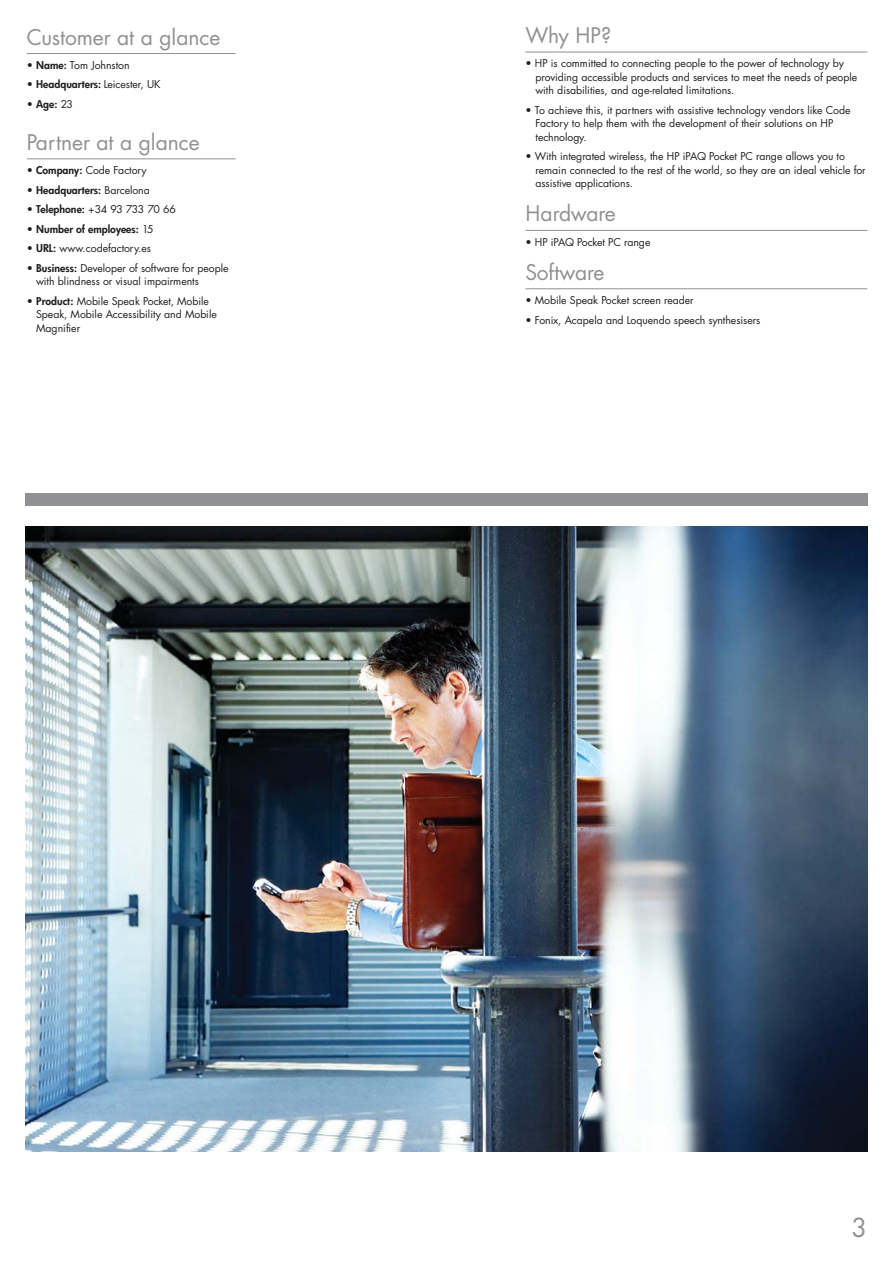
<style>
.page{position:relative;width:893px;height:1263px;background:#fff}
.page>*{position:absolute;margin:0;border:0;box-sizing:border-box;transform-origin:0 0}
.t1{font:25.5px "Futura";color:#919194}
.t2{font:21px "Futura";color:#919194}
.t3{font:21px "Futura";letter-spacing:-.02em;color:#919194}
.t4{font:10.5px/13.5px "Futura";color:#231f20}
.t5{font:800 10.5px "Futura";color:#231f20}
.t6{font:10.5px "Futura";letter-spacing:-.045em;color:#231f20}
.s1{font-weight:800}
.s2{font-weight:400}
</style>
<div class="page">
<div style="left:25px;top:493px;width:842px;height:12px;background:#919194"></div>
<hr style="left:27px;top:53px;width:209px;height:1px;background:#919194">
<hr style="left:27px;top:158px;width:209px;height:1px;background:#919194">
<hr style="left:525px;top:52px;width:342px;height:1px;background:#919194">
<hr style="left:525px;top:230px;width:342px;height:1px;background:#919194">
<hr style="left:525px;top:288px;width:342px;height:1px;background:#919194">
<img style="left:25px;top:526px;width:842px;height:625px">
<h2 class="t2" style="left:27px;top:27px;width:195px">Customer at a glance</h2>
<p class="t4" style="left:27px;top:59px;width:104px">• <span class="s1">Name:</span> Tom Johnston</p>
<p class="t4" style="left:27px;top:79px;width:135px">• <span class="s1">Headquarters:</span> Leicester, UK</p>
<p class="t5" style="left:27px;top:99px;width:48px"><span class="s2">•</span> Age: <span class="s2">23</span></p>
<h2 class="t2" style="left:27px;top:132px;width:174px">Partner at a glance</h2>
<p class="t4" style="left:27px;top:164px;width:121px">• <span class="s1">Company:</span> Code Factory</p>
<p class="t5" style="left:27px;top:185px;width:125px"><span class="s2">•</span> Headquarters: <span class="s2">Barcelona</span></p>
<p class="t6" style="left:27px;top:204px;width:150px">• <span class="s1">Telephone:</span> +34 93 733 70 66</p>
<p class="t5" style="left:27px;top:224px;width:128px"><span class="s2">•</span> Number of employees: <span class="s2">15</span></p>
<p class="t4" style="left:27px;top:242px;width:126px">• <span class="s1">URL:</span> www.codefactory.es</p>
<p class="t4" style="left:36px;top:262px;width:194px;text-indent:-9px">• <span class="s1">Business:</span> Developer of software for people with blindness or visual impairments</p>
<p class="t4" style="left:36px;top:295px;width:182px;text-indent:-9px">• <span class="s1">Product:</span> Mobile Speak Pocket, Mobile<br>Speak, Mobile Accessibility and Mobile<br>Magnifier</p>
<h2 class="t2" style="left:525px;top:26px;width:87px">Why HP?</h2>
<p class="t4" style="left:535px;top:58px;width:323px;text-indent:-10px">• HP is committed to connecting people to the power of technology by providing accessible products and services to meet the needs of people with disabilities, and age-related limitations.</p>
<p class="t4" style="left:535px;top:104px;width:316px;text-indent:-10px">• To achieve this, it partners with assistive technology vendors like Code<br>Factory to help them with the development of their solutions on HP technology.</p>
<p class="t4" style="left:535px;top:151px;width:332px;text-indent:-10px">• With integrated wireless, the HP iPAQ Pocket PC range allows you to remain connected to the rest of the world, so they are an ideal vehicle for assistive applications.</p>
<h2 class="t3" style="left:525px;top:204px;width:92px">Hardware</h2>
<p class="t4" style="left:525px;top:236px;width:127px">• HP iPAQ Pocket PC range</p>
<h2 class="t2" style="left:525px;top:262px;width:81px">Software</h2>
<p class="t4" style="left:525px;top:294px;width:170px">• Mobile Speak Pocket screen reader</p>
<p class="t4" style="left:525px;top:314px;width:236px">• Fonix, Acapela and Loquendo speech synthesisers</p>
<h1 class="t1" style="left:851px;top:1215px;width:17px">3</h1>
</div>
